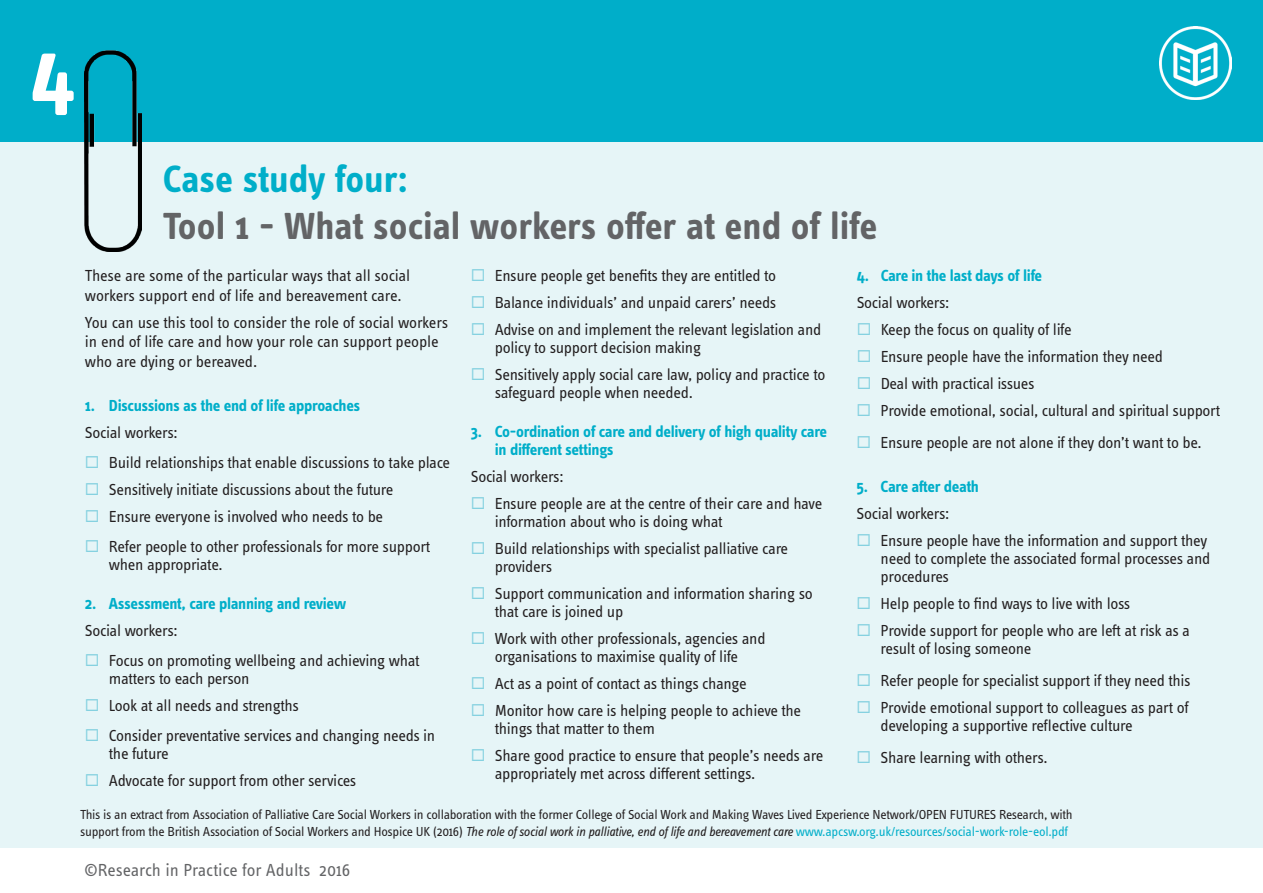
<style>
.page{position:relative;width:1263px;height:893px;background:#fff}
.page>*{position:absolute;margin:0;border:0;box-sizing:border-box;transform-origin:0 0}
.t1{font:700 90px "Info Text Pro";color:#fff}
.t2{font:700 39px "Info Text Pro";letter-spacing:-.005em;color:#636466}
.t3{font:700 39px "Info Text Pro";letter-spacing:-.005em;color:#00aec9}
.t4{font:18px "Info Text Pro";letter-spacing:-.005em;color:#636466}
.t5{font:16.5px/18px "Info Text Pro";letter-spacing:-.02em;color:#231f20}
.t6{font:700 16.5px/18px "Info Text Pro";letter-spacing:-.02em;color:#00aec9}
.t7{font:13.5px/16.5px "Info Text Pro";letter-spacing:-.02em;color:#231f20}
.s1{color:#85d1e0}
.s2{font-style:italic}
.s3{color:#00aec9}
</style>
<div class="page">
<div style="left:0;top:0;width:1263px;height:147px;background:#00aec9"></div>
<div style="left:0;top:142px;width:1263px;height:706px;background:#e6f5f7"></div>
<img style="left:85px;top:51px;width:56px;height:201px">
<img style="left:1159px;top:27px;width:73px;height:72px">
<h1 class="t1" style="left:30px;top:19px;width:48px">4</h1>
<h2 class="t3" style="left:163px;top:156px;width:247px">Case study four:</h2>
<h2 class="t2" style="left:163px;top:202px;width:716px">Tool 1 - What social workers offer at end of life</h2>
<p class="t5" style="left:85px;top:266px;width:327px;line-height:19.5px">These are some of the particular ways that all social workers support end of life and bereavement care.</p>
<p class="t5" style="left:85px;top:312px;width:365px;line-height:19.6px">You can use this tool to consider the role of social workers in end of life care and how your role can support people who are dying or bereaved.</p>
<p class="t6" style="left:85px;top:396px;width:277px">1. Discussions as the end of life approaches</p>
<p class="t5" style="left:85px;top:423px;width:94px">Social workers:</p>
<p class="t5" style="left:85px;top:453px;width:367px"><span class="s1">◻</span> Build relationships that enable discussions to take place</p>
<p class="t5" style="left:85px;top:480px;width:310px"><span class="s1">◻</span> Sensitively initiate discussions about the future</p>
<p class="t5" style="left:85px;top:507px;width:300px"><span class="s1">◻</span> Ensure everyone is involved who needs to be</p>
<p class="t5" style="left:109px;top:537px;width:323px;text-indent:-24px"><span class="s1">◻</span> Refer people to other professionals for more support when appropriate.</p>
<p class="t6" style="left:85px;top:594px;width:263px">2. Assessment, care planning and review</p>
<p class="t5" style="left:85px;top:621px;width:94px">Social workers:</p>
<p class="t5" style="left:109px;top:651px;width:312px;text-indent:-24px"><span class="s1">◻</span> Focus on promoting wellbeing and achieving what matters to each person</p>
<p class="t5" style="left:85px;top:696px;width:215px"><span class="s1">◻</span> Look at all needs and strengths</p>
<p class="t5" style="left:109px;top:726px;width:328px;text-indent:-24px"><span class="s1">◻</span> Consider preventative services and changing needs in the future</p>
<p class="t5" style="left:85px;top:771px;width:273px"><span class="s1">◻</span> Advocate for support from other services</p>
<p class="t5" style="left:471px;top:266px;width:307px"><span class="s1">◻</span> Ensure people get benefits they are entitled to</p>
<p class="t5" style="left:471px;top:293px;width:307px"><span class="s1">◻</span> Balance individuals’ and unpaid carers’ needs</p>
<p class="t5" style="left:495px;top:320px;width:328px;text-indent:-24px"><span class="s1">◻</span> Advise on and implement the relevant legislation and policy to support decision making</p>
<p class="t5" style="left:495px;top:365px;width:332px;text-indent:-24px"><span class="s1">◻</span> Sensitively apply social care law, policy and practice to safeguard people when needed.</p>
<p class="t6" style="left:495px;top:423px;width:334px;text-indent:-24px">3. Co-ordination of care and delivery of high quality care in different settings</p>
<p class="t5" style="left:471px;top:467px;width:94px">Social workers:</p>
<p class="t5" style="left:495px;top:494px;width:329px;text-indent:-24px"><span class="s1">◻</span> Ensure people are at the centre of their care and have information about who is doing what</p>
<p class="t5" style="left:495px;top:539px;width:295px;text-indent:-24px"><span class="s1">◻</span> Build relationships with specialist palliative care providers</p>
<p class="t5" style="left:495px;top:584px;width:319px;text-indent:-24px"><span class="s1">◻</span> Support communication and information sharing so that care is joined up</p>
<p class="t5" style="left:471px;top:629px;width:296px;text-align:center"><span class="s1">◻</span> Work with other professionals, agencies and organisations to maximise quality of life</p>
<p class="t5" style="left:471px;top:674px;width:277px"><span class="s1">◻</span> Act as a point of contact as things change</p>
<p class="t5" style="left:495px;top:701px;width:308px;text-indent:-24px"><span class="s1">◻</span> Monitor how care is helping people to achieve the things that matter to them</p>
<p class="t5" style="left:495px;top:746px;width:330px;text-indent:-24px"><span class="s1">◻</span> Share good practice to ensure that people’s needs are appropriately met across different settings.</p>
<p class="t6" style="left:857px;top:267px;width:187px">4. Care in the last days of life</p>
<p class="t5" style="left:857px;top:293px;width:94px">Social workers:</p>
<p class="t5" style="left:857px;top:320px;width:217px"><span class="s1">◻</span> Keep the focus on quality of life</p>
<p class="t5" style="left:857px;top:347px;width:308px"><span class="s1">◻</span> Ensure people have the information they need</p>
<p class="t5" style="left:857px;top:374px;width:179px"><span class="s1">◻</span> Deal with practical issues</p>
<p class="t5" style="left:857px;top:401px;width:365px"><span class="s1">◻</span> Provide emotional, social, cultural and spiritual support</p>
<p class="t5" style="left:857px;top:433px;width:347px"><span class="s1">◻</span> Ensure people are not alone if they don’t want to be.</p>
<p class="t6" style="left:857px;top:477px;width:124px">5. Care after death</p>
<p class="t5" style="left:857px;top:504px;width:94px">Social workers:</p>
<p class="t5" style="left:881px;top:531px;width:331px;text-indent:-24px"><span class="s1">◻</span> Ensure people have the information and support they need to complete the associated formal processes and procedures</p>
<p class="t5" style="left:857px;top:594px;width:275px"><span class="s1">◻</span> Help people to find ways to live with loss</p>
<p class="t5" style="left:881px;top:621px;width:311px;text-indent:-24px"><span class="s1">◻</span> Provide support for people who are left at risk as a result of losing someone</p>
<p class="t5" style="left:857px;top:671px;width:335px"><span class="s1">◻</span> Refer people for specialist support if they need this</p>
<p class="t5" style="left:881px;top:698px;width:309px;text-indent:-24px"><span class="s1">◻</span> Provide emotional support to colleagues as part of developing a supportive reflective culture</p>
<p class="t5" style="left:857px;top:748px;width:193px"><span class="s1">◻</span> Share learning with others.</p>
<p class="t7" style="left:80px;top:806px;width:994px">This is an extract from Association of Palliative Care Social Workers in collaboration with the former College of Social Work and Making Waves Lived Experience Network/OPEN FUTURES Research, with support from the British Association of Social Workers and Hospice UK (2016) <span class="s2">The role of social work in palliative, end of life and bereavement care</span> <span class="s3">www.apcsw.org.uk/resources/social-work-role-eol.pdf</span></p>
<p class="t4" style="left:84px;top:859px;width:268px">©Research in Practice for Adults 2016</p>
</div>
